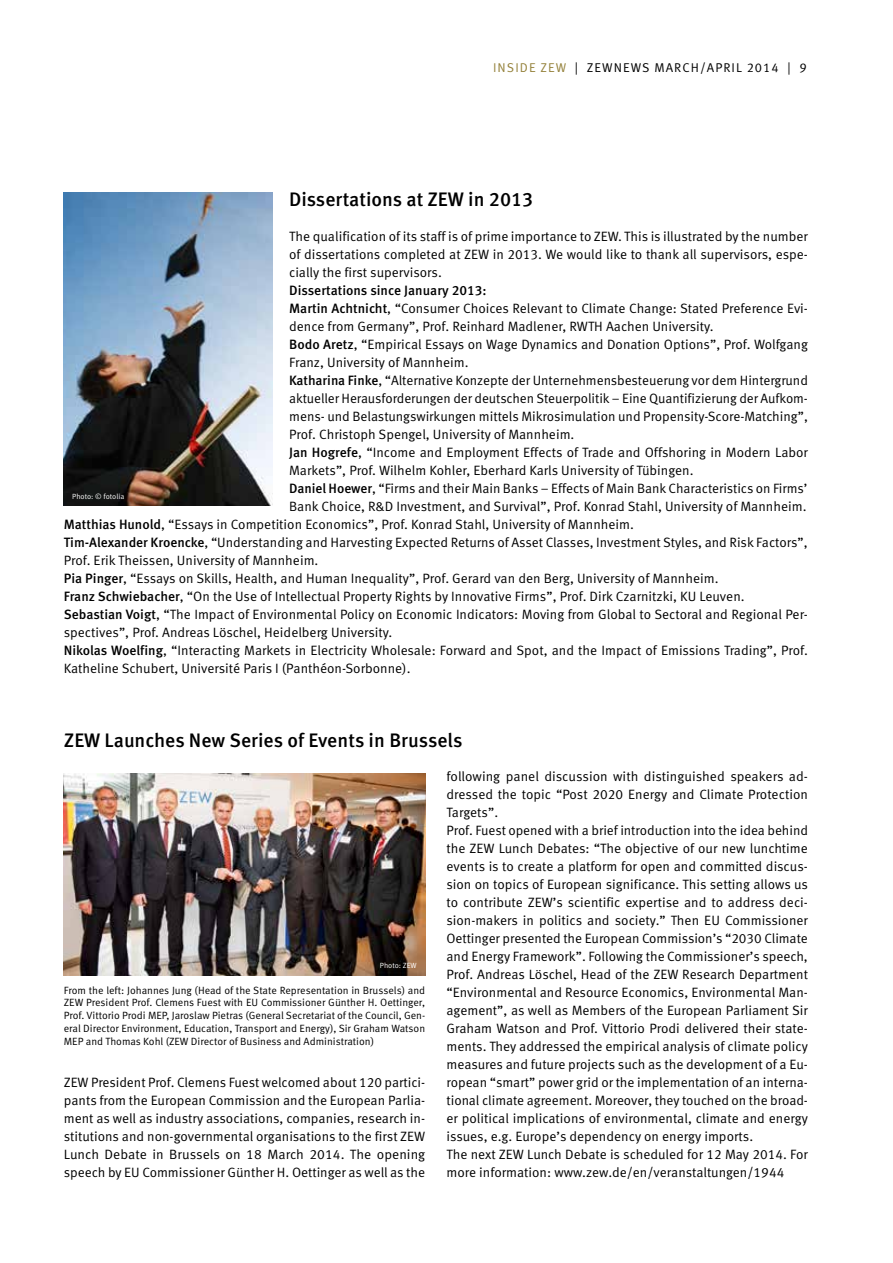
<style>
.page{position:relative;width:893px;height:1263px;background:#fff}
.page>*{position:absolute;margin:0;border:0;box-sizing:border-box;transform-origin:0 0}
.t1{font:500 19.5px "Meta Pro";color:#000}
.t2{font:13.5px/18px "Meta Pro";color:#000}
.t3{font:500 13.5px "Meta Pro";color:#000}
.t4{font:12.75px "Meta Pro";letter-spacing:.085em;color:#000}
.t5{font:10.5px/12.8px "Meta Pro";color:#000;text-align:justify}
.t6{font:7.5px "Meta Pro";color:#fff}
.s1{color:#94813a}
.s2{font-weight:500}
</style>
<div class="page">
<img style="left:64px;top:193px;width:208px;height:312px">
<img style="left:64px;top:774px;width:361px;height:202px">
<p class="t4" style="left:493px;top:60px;width:315px"><span class="s1">INSIDE ZEW</span> | ZEWNEWS MARCH/APRIL 2014 | 9</p>
<h1 class="t1" style="left:289px;top:187px;width:246px">Dissertations at ZEW in 2013</h1>
<p class="t2" style="left:289px;top:228px;width:520px;text-align:justify">The qualification of its staff is of prime importance to ZEW. This is illustrated by the number of dissertations completed at ZEW in 2013. We would like to thank all supervisors, espe&shy;cially the first supervisors.</p>
<p class="t3" style="left:289px;top:282px;width:199px">Dissertations since January 2013:</p>
<p class="t2" style="left:289px;top:300px;width:520px"><span class="s2">Martin Achtnicht</span>, “Consumer Choices Relevant to Climate Change: Stated Preference Evi-</p>
<p class="t2" style="left:289px;top:318px;width:426px">dence from Germany”, Prof. Reinhard Madlener, RWTH Aachen University.</p>
<p class="t2" style="left:289px;top:336px;width:520px"><span class="s2">Bodo Aretz</span>, “Empirical Essays on Wage Dynamics and Donation Options”, Prof. Wolfgang</p>
<p class="t2" style="left:289px;top:354px;width:181px">Franz, University of Mannheim.</p>
<p class="t2" style="left:289px;top:372px;width:520px"><span class="s2">Katharina Finke</span>, “Alternative Konzepte der Unternehmensbesteuerung vor dem Hintergrund</p>
<p class="t2" style="left:289px;top:390px;width:520px">aktueller Herausforderungen der deutschen Steuerpolitik – Eine Quantifizierung der Aufkom-</p>
<p class="t2" style="left:289px;top:408px;width:520px">mens- und Belastungswirkungen mittels Mikrosimulation und Propensity-Score-Matching”,</p>
<p class="t2" style="left:289px;top:426px;width:287px">Prof. Christoph Spengel, University of Mannheim.</p>
<p class="t2" style="left:289px;top:444px;width:520px"><span class="s2">Jan Hogrefe</span>, “Income and Employment Effects of Trade and Offshoring in Modern Labor</p>
<p class="t2" style="left:289px;top:462px;width:406px">Markets”, Prof. Wilhelm Kohler, Eberhard Karls University of Tübingen.</p>
<p class="t2" style="left:289px;top:480px;width:520px"><span class="s2">Daniel Hoewer</span>, “Firms and their Main Banks – Effects of Main Bank Characteristics on Firms’</p>
<p class="t2" style="left:289px;top:498px;width:519px">Bank Choice, R&amp;D Investment, and Survival”, Prof. Konrad Stahl, University of Mannheim.</p>
<p class="t2" style="left:64px;top:516px;width:572px"><span class="s2">Matthias Hunold</span>, “Essays in Competition Economics”, Prof. Konrad Stahl, University of Mannheim.</p>
<p class="t2" style="left:64px;top:534px;width:745px"><span class="s2">Tim-Alexander Kroencke</span>, “Understanding and Harvesting Expected Returns of Asset Classes, Investment Styles, and Risk Factors”,</p>
<p class="t2" style="left:64px;top:552px;width:256px">Prof. Erik Theissen, University of Mannheim.</p>
<p class="t2" style="left:64px;top:570px;width:656px"><span class="s2">Pia Pinger</span>, “Essays on Skills, Health, and Human Inequality”, Prof. Gerard van den Berg, University of Mannheim.</p>
<p class="t2" style="left:64px;top:588px;width:682px"><span class="s2">Franz Schwiebacher</span>, “On the Use of Intellectual Property Rights by Innovative Firms”, Prof. Dirk Czarnitzki, KU Leuven.</p>
<p class="t2" style="left:64px;top:606px;width:746px"><span class="s2">Sebastian Voigt</span>, “The Impact of Environmental Policy on Economic Indicators: Moving from Global to Sectoral and Regional Per-</p>
<p class="t2" style="left:64px;top:624px;width:330px">spectives”, Prof. Andreas Löschel, Heidelberg University.</p>
<p class="t2" style="left:64px;top:642px;width:746px"><span class="s2">Nikolas Woelfing</span>, “Interacting Markets in Electricity Wholesale: Forward and Spot, and the Impact of Emissions Trading”, Prof.</p>
<p class="t2" style="left:64px;top:660px;width:348px">Katheline Schubert, Université Paris I (Panthéon-Sorbonne).</p>
<p class="t6" style="left:72px;top:492px;width:54px">Photo: © fotolia</p>
<h1 class="t1" style="left:64px;top:727px;width:400px">ZEW Launches New Series of Events in Brussels</h1>
<p class="t6" style="left:380px;top:960px;width:38px">Photo: ZEW</p>
<p class="t5" style="left:64px;top:984px;width:363px">From the left: Johannes Jung (Head of the State Representation in Brussels) and ZEW President Prof. Clemens Fuest with EU Commissioner Günther H. Oettinger, Prof. Vittorio Prodi MEP, Jaroslaw Pietras (General Secretariat of the Council, Gen&shy;eral Director Environment, Education, Transport and Energy), Sir Graham Watson MEP and Thomas Kohl (ZEW Director of Business and Administration)</p>
<p class="t2" style="left:64px;top:1074px;width:363px">ZEW President Prof. Clemens Fuest welcomed about 120 partici&shy;pants from the European Commission and the European Parlia&shy;ment as well as industry associations, companies, research in&shy;stitutions and non-governmental organisations to the first ZEW Lunch Debate in Brussels on 18 March 2014. The opening speech by EU Commissioner Günther H. Oettinger as well as the</p>
<p class="t2" style="left:446px;top:768px;width:363px">following panel discussion with distinguished speakers ad&shy;dressed the topic “Post 2020 Energy and Climate Protection Targets”.<br>Prof. Fuest opened with a brief introduction into the idea behind the ZEW Lunch Debates: “The objective of our new lunchtime events is to create a platform for open and committed discus&shy;sion on topics of European significance. This setting allows us to contribute ZEW’s scientific expertise and to address deci&shy;sion-makers in politics and society.” Then EU Commissioner Oettinger presented the European Commission’s “2030 Climate and Energy Framework”. Following the Commissioner’s speech, Prof. Andreas Löschel, Head of the ZEW Research Department “Environmental and Resource Economics, Environmental Man&shy;agement”, as well as Members of the European Parliament Sir Graham Watson and Prof. Vittorio Prodi delivered their state&shy;ments. They addressed the empirical analysis of climate policy measures and future projects such as the development of a Eu&shy;ropean “smart” power grid or the implementation of an interna&shy;tional climate agreement. Moreover, they touched on the broad&shy;er political implications of environmental, climate and energy issues, e.g. Europe’s dependency on energy imports.<br>The next ZEW Lunch Debate is scheduled for 12 May 2014. For more information: www.zew.de/en/veranstaltungen/1944</p>
</div>
